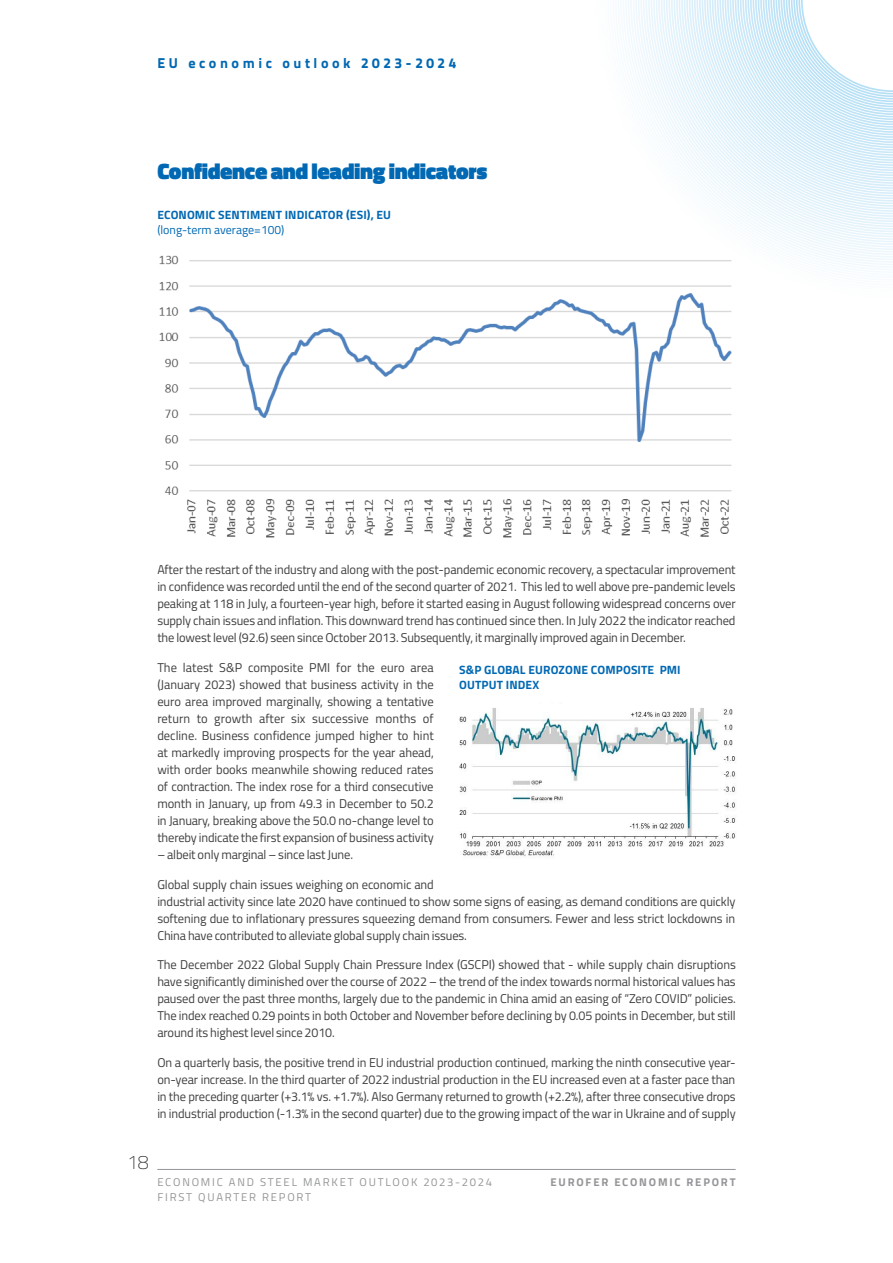
<style>
.page{position:relative;width:893px;height:1263px;background:#fff}
.page>*{position:absolute;margin:0;border:0;box-sizing:border-box;transform-origin:0 0}
.Corps_Texte___GE{font:900 22.5px "Titillium Web";letter-spacing:-.015em;color:#0168b3}
.t1{font:100 19.5px "Titillium Web";color:#231f20}
.t2{font:14.25px "Titillium Text 25 L 999 wt";letter-spacing:.25em;color:#0168b3}
.Corps_Texte___GE-2{font:12.75px/17px "Titillium Web";letter-spacing:-.01em;color:#3e3e3f;text-align:justify}
.Titre_de_Tableau___G{font:700 12px/14.9px "Titillium Web";letter-spacing:.01em;color:#0168b3}
.t3{font:12px "Titillium Web";color:#0168b3}
.t4{font:11.25px "Titillium Web";letter-spacing:.16em;color:#939598}
.t5{font:700 11.25px "Titillium Web";letter-spacing:.16em;color:#939598}
</style>
<div class="page">
<hr style="left:157px;top:1169px;width:579px;height:1px;background:#939598">
<img style="left:159px;top:255px;width:573px;height:283px">
<img style="left:459px;top:708px;width:277px;height:149px">
<svg style="left:594px;top:0;width:299px;height:298px"></svg>
<p class="t2" style="left:157px;top:52px;width:300px">EU economic outlook 2023-2024</p>
<p class="Corps_Texte___GE" style="left:157px;top:154px;width:331px">Confidence and leading indicators</p>
<p class="Titre_de_Tableau___G" style="left:157px;top:207px;width:235px">ECONOMIC SENTIMENT INDICATOR (ESI), EU</p>
<p class="t3" style="left:157px;top:221px;width:129px">(long-term average=100)</p>
<p class="Corps_Texte___GE-2" style="left:157px;top:560px;width:580px">After the restart of the industry and along with the post-pandemic economic recovery, a spectacular improvement in confidence was recorded until the end of the second quarter of 2021. This led to well above pre-pandemic levels peaking at 118 in July, a fourteen-year high, before it started easing in August following widespread concerns over supply chain issues and inflation. This downward trend has continued since then. In July 2022 the indicator reached the lowest level (92.6) seen since October 2013. Subsequently, it marginally improved again in December.</p>
<p class="Corps_Texte___GE-2" style="left:157px;top:658px;width:278px">The latest S&amp;P composite PMI for the euro area (January 2023) showed that business activity in the euro area improved marginally, showing a tentative return to growth after six successive months of decline. Business confidence jumped higher to hint at markedly improving prospects for the year ahead, with order books meanwhile showing reduced rates of contraction. The index rose for a third consecutive month in January, up from 49.3 in December to 50.2 in January, breaking above the 50.0 no-change level to thereby indicate the first expansion of business activity</p>
<p class="Corps_Texte___GE-2" style="left:157px;top:845px;width:197px">– albeit only marginal – since last June.</p>
<p class="Corps_Texte___GE-2" style="left:157px;top:875px;width:580px;text-align:left">Global supply chain issues weighing on economic and<br>industrial activity since late 2020 have continued to show some signs of easing, as demand conditions are quickly softening due to inflationary pressures squeezing demand from consumers. Fewer and less strict lockdowns in China have contributed to alleviate global supply chain issues.</p>
<p class="Corps_Texte___GE-2" style="left:157px;top:956px;width:580px">The December 2022 Global Supply Chain Pressure Index (GSCPI) showed that - while supply chain disruptions have significantly diminished over the course of 2022 – the trend of the index towards normal historical values has paused over the past three months, largely due to the pandemic in China amid an easing of “Zero COVID” policies.<br>The index reached 0.29 points in both October and November before declining by 0.05 points in December, but still around its highest level since 2010.</p>
<p class="Corps_Texte___GE-2" style="left:157px;top:1053px;width:580px">On a quarterly basis, the positive trend in EU industrial production continued, marking the ninth consecutive year&shy;on-year increase. In the third quarter of 2022 industrial production in the EU increased even at a faster pace than in the preceding quarter (+3.1% vs. +1.7%). Also Germany returned to growth (+2.2%), after three consecutive drops in industrial production (-1.3% in the second quarter) due to the growing impact of the war in Ukraine and of supply</p>
<p class="Titre_de_Tableau___G" style="left:459px;top:662px;width:223px">S&amp;P GLOBAL EUROZONE COMPOSITE PMI<br>OUTPUT INDEX</p>
<h2 class="t1" style="left:127px;top:1148px;width:23px">18</h2>
<p class="t4" style="left:157px;top:1174px;width:336px">ECONOMIC AND STEEL MARKET OUTLOOK 2023-2024</p>
<p class="t5" style="left:550px;top:1174px;width:187px">EUROFER ECONOMIC REPORT</p>
<p class="t4" style="left:157px;top:1189px;width:155px">FIRST QUARTER REPORT</p>
</div>
